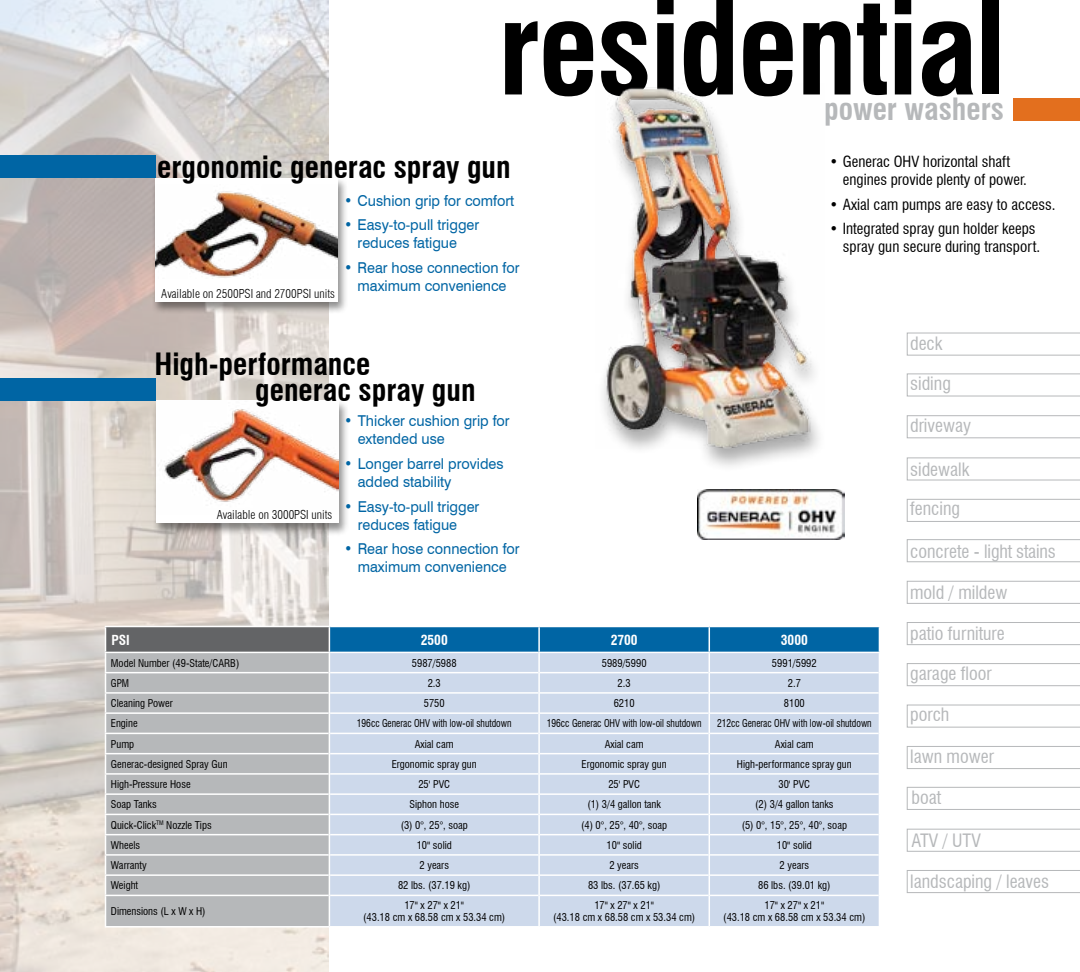
<style>
.page{position:relative;width:1080px;height:972px;background:#fff}
.page>*{position:absolute;margin:0;border:0;box-sizing:border-box;transform-origin:0 0}
.t1{font:700 condensed 126.3px "Swiss 721 BT";color:#000}
.t2{font:700 condensed 30px "Swiss 721 BT";color:#000}
.t3{font:700 condensed 30px "Swiss 721 BT";color:#b6b8ba}
.t4{font:condensed 18px "Swiss 721 BT";color:#b6b8ba}
.t5{font:15px/18px "Swiss 721 BT";color:#0065a4;text-align:center;scale:.96 1}
.t6{font:condensed 15px/18px "Swiss 721 BT";color:#000}
.t7{font:700 condensed 13.5px "Swiss 721 BT";color:#fff}
.t8{font:300 condensed 12px "Swiss 721 BT";color:#000}
.t9{font:condensed 10.5px/12.6px "Swiss 721 BT";color:#000;text-align:center}
.t10{font:condensed 10.5px "Swiss 721 BT";color:#000;scale:.9 1}
.t11{font:condensed 10.5px "Swiss 721 BT";color:#000;scale:.93 1}
</style>
<div class="page">
<svg style="left:907px;top:870px;width:173px;height:23px"></svg>
<img style="left:0;top:0;width:329px;height:972px">
<div style="left:106px;top:626px;width:223px;height:26px;background:#636466"></div>
<div style="left:106px;top:653px;width:223px;height:273px;background:#b6b8ba"></div>
<div style="left:330px;top:896px;width:208px;height:30px;background:#cdd9eb"></div>
<div style="left:540px;top:896px;width:339px;height:30px;background:#cdd9eb"></div>
<hr style="left:105px;top:672px;width:224px;height:1px;background:#fff">
<hr style="left:105px;top:692px;width:224px;height:2px;background:#fff">
<hr style="left:105px;top:712px;width:224px;height:2px;background:#fff">
<hr style="left:105px;top:733px;width:224px;height:1px;background:#fff">
<hr style="left:105px;top:753px;width:224px;height:1px;background:#fff">
<hr style="left:105px;top:773px;width:224px;height:2px;background:#fff">
<hr style="left:105px;top:793px;width:224px;height:2px;background:#fff">
<hr style="left:105px;top:814px;width:224px;height:1px;background:#fff">
<hr style="left:105px;top:834px;width:224px;height:1px;background:#fff">
<hr style="left:105px;top:854px;width:224px;height:2px;background:#fff">
<hr style="left:105px;top:874px;width:224px;height:2px;background:#fff">
<hr style="left:105px;top:895px;width:224px;height:1px;background:#fff">
<hr style="left:105px;top:896px;width:1px;height:30px;background:#fff">
<hr style="left:105px;top:926px;width:224px;height:2px;background:#fff">
<hr style="left:709px;top:895px;width:1px;height:31px;background:#fff">
<hr style="left:105px;top:626px;width:225px;height:1px;background:#fff">
<svg style="left:105px;top:627px;width:1px;height:268px"></svg>
<hr style="left:105px;top:652px;width:225px;height:1px;background:#fff">
<svg style="left:329px;top:626px;width:551px;height:269px;background:#bed1e6"></svg>
<hr style="left:330px;top:652px;width:208px;height:1px;background:#fff">
<div style="left:1014px;top:98px;width:66px;height:22px;background:#e36f1e"></div>
<svg style="left:907px;top:333px;width:173px;height:23px"></svg>
<svg style="left:907px;top:622px;width:173px;height:23px"></svg>
<svg style="left:907px;top:581px;width:173px;height:23px"></svg>
<svg style="left:907px;top:458px;width:173px;height:22px"></svg>
<svg style="left:907px;top:746px;width:173px;height:23px"></svg>
<svg style="left:907px;top:374px;width:173px;height:22px"></svg>
<svg style="left:907px;top:663px;width:173px;height:23px"></svg>
<svg style="left:907px;top:499px;width:173px;height:23px"></svg>
<svg style="left:907px;top:787px;width:173px;height:23px"></svg>
<svg style="left:907px;top:415px;width:173px;height:23px"></svg>
<svg style="left:907px;top:705px;width:173px;height:23px"></svg>
<svg style="left:907px;top:539px;width:173px;height:23px"></svg>
<svg style="left:907px;top:829px;width:173px;height:23px"></svg>
<div style="left:597px;top:88px;width:229px;height:385px;background:#000;opacity:.33"></div>
<img style="left:597px;top:87px;width:227px;height:362px">
<div style="left:152px;top:400px;width:197px;height:136px;background:#000;opacity:.44"></div>
<div style="left:156px;top:401px;width:183px;height:122px;background:#fff"></div>
<img style="left:164px;top:409px;width:175px;height:93px">
<div style="left:151px;top:177px;width:197px;height:137px;background:#000;opacity:.44"></div>
<div style="left:155px;top:178px;width:183px;height:123px;background:#fff"></div>
<img style="left:155px;top:191px;width:183px;height:87px">
<div style="left:0;top:378px;width:156px;height:22px;background:#0065a4"></div>
<div style="left:0;top:156px;width:156px;height:22px;background:#0065a4"></div>
<img style="left:698px;top:489px;width:147px;height:51px">
<h1 class="t1" style="left:498px;top:-27px;width:510px">residential</h1>
<h2 class="t3" style="left:824px;top:91px;width:182px">power washers</h2>
<h2 class="t2" style="left:157px;top:149px;width:355px">ergonomic generac spray gun</h2>
<p class="t8" style="left:161px;top:286px;width:175px">Available on 2500PSI and 2700PSI units</p>
<h3 class="t5" style="left:344px;top:191px;width:179px">• Cushion grip for comfort</h3>
<h3 class="t5" style="left:344px;top:216px;width:142px">• Easy-to-pull trigger reduces fatigue</h3>
<h3 class="t5" style="left:344px;top:259px;width:184px">• Rear hose connection for maximum convenience</h3>
<h2 class="t2" style="left:154px;top:346px;width:217px">High-performance</h2>
<h2 class="t2" style="left:255px;top:372px;width:222px">generac spray gun</h2>
<p class="t8" style="left:217px;top:507px;width:117px">Available on 3000PSI units</p>
<h3 class="t5" style="left:358px;top:412px;width:160px;text-align:left;text-indent:-13px">• Thicker cushion grip for extended use</h3>
<h3 class="t5" style="left:358px;top:455px;width:153px;text-align:left;text-indent:-13px">• Longer barrel provides added stability</h3>
<h3 class="t5" style="left:344px;top:497px;width:142px">• Easy-to-pull trigger reduces fatigue</h3>
<h3 class="t5" style="left:344px;top:540px;width:184px">• Rear hose connection for maximum convenience</h3>
<h3 class="t6" style="left:843px;top:152px;width:185px;text-indent:-14px">• Generac OHV horizontal shaft engines provide plenty of power.</h3>
<h3 class="t6" style="left:829px;top:195px;width:228px">• Axial cam pumps are easy to access.</h3>
<h3 class="t6" style="left:843px;top:220px;width:199px;text-indent:-14px">• Integrated spray gun holder keeps spray gun secure during transport.</h3>
<h3 class="t4" style="left:910px;top:333px;width:34px">deck</h3>
<h3 class="t4" style="left:910px;top:373px;width:42px">siding</h3>
<h3 class="t4" style="left:910px;top:415px;width:62px">driveway</h3>
<h3 class="t4" style="left:910px;top:459px;width:61px">sidewalk</h3>
<h3 class="t4" style="left:910px;top:498px;width:51px">fencing</h3>
<h3 class="t4" style="left:910px;top:540px;width:147px">concrete - light stains</h3>
<h3 class="t4" style="left:910px;top:582px;width:99px">mold / mildew</h3>
<p class="t7" style="left:112px;top:632px;width:20px">PS I</p>
<p class="t7" style="left:421px;top:632px;width:28px">2500</p>
<p class="t7" style="left:611px;top:632px;width:28px">2700</p>
<p class="t7" style="left:781px;top:632px;width:28px">3000</p>
<p class="t9" style="left:111px;top:656px;width:130px">Model Number (49-State/CARB)</p>
<p class="t9" style="left:412px;top:656px;width:46px">5987/5988</p>
<p class="t9" style="left:602px;top:656px;width:46px">5989/5990</p>
<p class="t9" style="left:772px;top:656px;width:46px">5991/5992</p>
<p class="t11" style="left:111px;top:677px;width:21px">GPM</p>
<p class="t9" style="left:428px;top:677px;width:15px">2.3</p>
<p class="t9" style="left:618px;top:677px;width:15px">2.3</p>
<p class="t9" style="left:788px;top:677px;width:15px">2.7</p>
<p class="t9" style="left:111px;top:697px;width:63px">Cleaning Power</p>
<p class="t9" style="left:424px;top:697px;width:22px">5750</p>
<p class="t9" style="left:614px;top:697px;width:22px">6210</p>
<p class="t9" style="left:784px;top:697px;width:22px">8100</p>
<p class="t9" style="left:111px;top:717px;width:28px">Engine</p>
<p class="t10" style="left:357px;top:717px;width:173px">196cc Generac OHV with low-oil shutdown</p>
<p class="t10" style="left:547px;top:717px;width:173px">196cc Generac OHV with low-oil shutdown</p>
<p class="t10" style="left:717px;top:717px;width:173px">212cc Generac OHV with low-oil shutdown</p>
<p class="t9" style="left:111px;top:737px;width:25px">Pump</p>
<p class="t9" style="left:415px;top:737px;width:40px">Axial cam</p>
<p class="t9" style="left:605px;top:737px;width:40px">Axial cam</p>
<p class="t9" style="left:775px;top:737px;width:40px">Axial cam</p>
<p class="t9" style="left:111px;top:758px;width:118px">Generac-designed Spray Gun</p>
<p class="t9" style="left:392px;top:758px;width:87px">Ergonomic spray gun</p>
<p class="t9" style="left:582px;top:758px;width:87px">Ergonomic spray gun</p>
<p class="t9" style="left:737px;top:758px;width:116px">High-performance spray gun</p>
<p class="t9" style="left:111px;top:778px;width:81px">High-Pressure Hose</p>
<p class="t9" style="left:418px;top:778px;width:33px">25' PVC</p>
<p class="t9" style="left:608px;top:778px;width:33px">25' PVC</p>
<p class="t9" style="left:779px;top:778px;width:33px">30' PVC</p>
<p class="t9" style="left:111px;top:798px;width:47px">Soap Tanks</p>
<p class="t9" style="left:409px;top:798px;width:51px">Siphon hose</p>
<p class="t9" style="left:587px;top:798px;width:75px">(1) 3/4 gallon tank</p>
<p class="t9" style="left:755px;top:798px;width:80px">(2) 3/4 gallon tanks</p>
<p class="t9" style="left:111px;top:818px;width:102px">Quick-Click<sup>TM</sup> Nozzle Tips</p>
<p class="t9" style="left:401px;top:818px;width:69px">(3) 0°, 25°, soap</p>
<p class="t9" style="left:581px;top:818px;width:88px">(4) 0°, 25°, 40°, soap</p>
<p class="t9" style="left:742px;top:818px;width:107px">(5) 0°, 15°, 25°, 40°, soap</p>
<p class="t9" style="left:111px;top:839px;width:31px">Wheels</p>
<p class="t9" style="left:417px;top:839px;width:37px">10" solid</p>
<p class="t9" style="left:607px;top:839px;width:37px">10" solid</p>
<p class="t9" style="left:777px;top:839px;width:37px">10" solid</p>
<p class="t9" style="left:111px;top:859px;width:37px">Warranty</p>
<p class="t9" style="left:419px;top:859px;width:31px">2 years</p>
<p class="t9" style="left:609px;top:859px;width:31px">2 years</p>
<p class="t9" style="left:780px;top:859px;width:31px">2 years</p>
<p class="t9" style="left:111px;top:879px;width:29px">Weight</p>
<p class="t9" style="left:398px;top:879px;width:74px">82 lbs. (37.19 kg)</p>
<p class="t9" style="left:588px;top:879px;width:74px">83 lbs. (37.65 kg)</p>
<p class="t9" style="left:758px;top:879px;width:74px">86 lbs. (39.01 kg)</p>
<p class="t9" style="left:111px;top:905px;width:96px">Dimensions (L x W x H)</p>
<p class="t9" style="left:363px;top:899px;width:144px">17" x 27" x 21"<br>(43.18 cm x 68.58 cm x 53.34 cm)</p>
<p class="t9" style="left:553px;top:899px;width:144px">17" x 27" x 21"<br>(43.18 cm x 68.58 cm x 53.34 cm)</p>
<p class="t9" style="left:723px;top:899px;width:144px">17" x 27" x 21"<br>(43.18 cm x 68.58 cm x 53.34 cm)</p>
<h3 class="t4" style="left:910px;top:623px;width:96px">patio furniture</h3>
<h3 class="t4" style="left:910px;top:663px;width:83px">garage floor</h3>
<h3 class="t4" style="left:910px;top:704px;width:41px">porch</h3>
<h3 class="t4" style="left:910px;top:746px;width:85px">lawn mower</h3>
<h3 class="t4" style="left:912px;top:787px;width:31px">boat</h3>
<h3 class="t4" style="left:912px;top:830px;width:71px">ATV / UTV</h3>
<h3 class="t4" style="left:910px;top:870px;width:141px">landscaping / leaves</h3>
</div>
